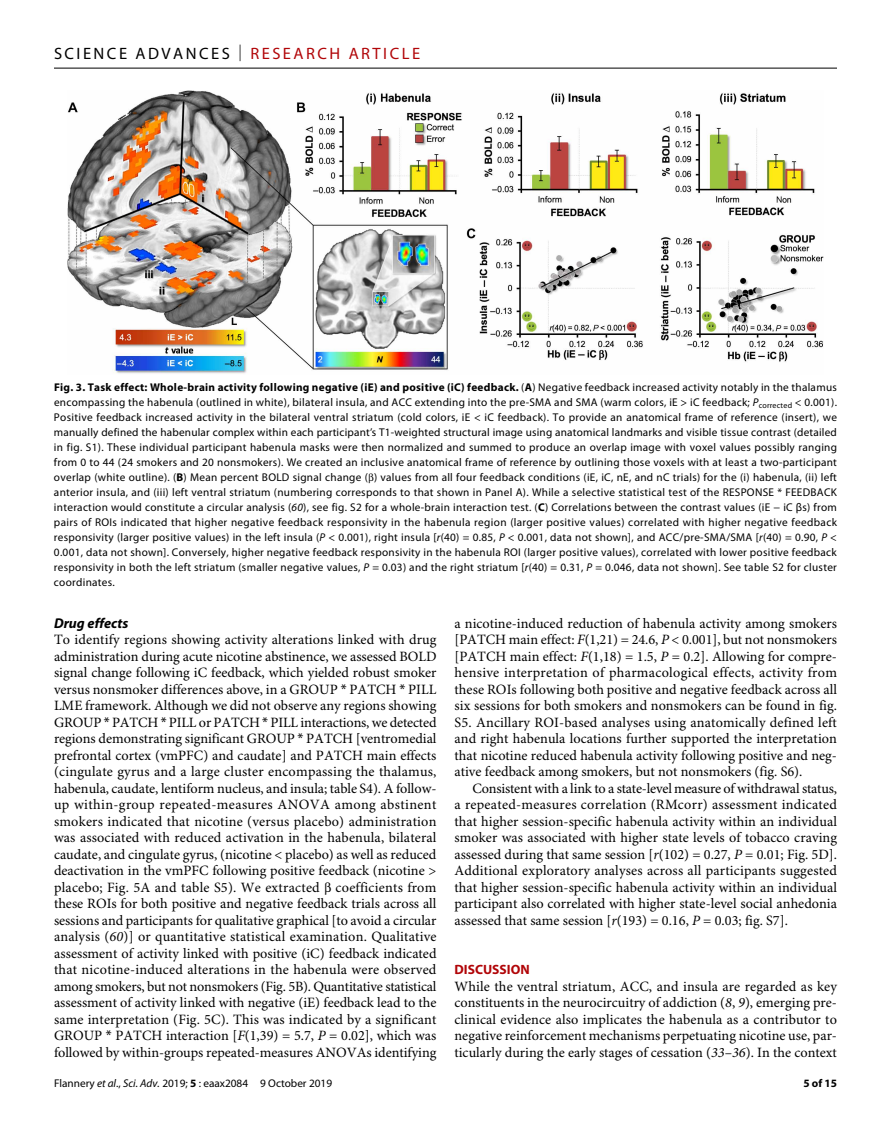
<style>
.page{position:relative;width:891px;height:1134px;background:#fff}
.page>*{position:absolute;margin:0;border:0;box-sizing:border-box;transform-origin:0 0}
.t1{font:16.5px "Myriad Pro";letter-spacing:.15em;color:#000}
.t2{font:14.25px/16.5px "Minion Pro";color:#000;text-align:justify}
.t3{font:italic 700 14.25px "Myriad Pro";color:#000}
.t4{font:700 13.5px "Myriad Pro";color:#b10508}
.t5{font:11.25px/15px "Myriad Pro";letter-spacing:.025em;color:#000;text-align:justify}
.t6{font:11.25px "Myriad Pro";color:#000}
.t7{font:700 11.25px "Myriad Pro";color:#000}
.s1{font-weight:300}
.s2{color:#b10508}
.s3{font-weight:700}
.s4{font-style:italic}
.s5{font-family:"Myriad Pro"}
</style>
<div class="page">
<hr style="left:54px;top:68px;width:783px;height:1px;background:#000">
<img style="left:68px;top:90px;width:756px;height:284px">
<p class="t1" style="left:54px;top:40px;width:368px">SCIENCE ADVANCES <span class="s1">|</span> <span class="s2">RESEARCH ARTICLE</span></p>
<p class="t5" style="left:54px;top:380px;width:785px"><span class="s3">Fig. 3. Task effect: Whole-brain activity following negative (iE) and positive (iC) feedback.</span> (<span class="s3">A</span>) Negative feedback increased activity notably in the thalamus encompassing the habenula (outlined in white), bilateral insula, and ACC extending into the pre-SMA and SMA (warm colors, iE &gt; iC feedback; <span class="s4">P</span><sub>corrected</sub> &lt; 0.001).<br>Positive feedback increased activity in the bilateral ventral striatum (cold colors, iE &lt; iC feedback). To provide an anatomical frame of reference (insert), we manually defined the habenular complex within each participant’s T1-weighted structural image using anatomical landmarks and visible tissue contrast (detailed in fig. S1). These individual participant habenula masks were then normalized and summed to produce an overlap image with voxel values possibly ranging from 0 to 44 (24 smokers and 20 nonsmokers). We created an inclusive anatomical frame of reference by outlining those voxels with at least a two-participant overlap (white outline). (<span class="s3">B</span>) Mean percent BOLD signal change ( ) values from all four feedback conditions (iE, iC, nE, and nC trials) for the (i) habenula, (ii) left anterior insula, and (iii) left ventral striatum (numbering corresponds to that shown in Panel A). While a selective statistical test of the RESPONSE * FEEDBACK interaction would constitute a circular analysis (<span class="s4">60</span>), see fig. S2 for a whole-brain interaction test. (<span class="s3">C</span>) Correlations between the contrast values (iE − iC βs) from pairs of ROIs indicated that higher negative feedback responsivity in the habenula region (larger positive values) correlated with higher negative feedback responsivity (larger positive values) in the left insula (<span class="s4">P</span> &lt; 0.001), right insula [<span class="s4">r</span>(40) = 0.85, <span class="s4">P</span> &lt; 0.001, data not shown], and ACC/pre-SMA/SMA [<span class="s4">r</span>(40) = 0.90, <span class="s4">P</span> &lt; 0.001, data not shown]. Conversely, higher negative feedback responsivity in the habenula ROI (larger positive values), correlated with lower positive feedback responsivity in both the left striatum (smaller negative values, <span class="s4">P</span> = 0.03) and the right striatum [<span class="s4">r</span>(40) = 0.31, <span class="s4">P</span> = 0.046, data not shown]. See table S2 for cluster coordinates.</p>
<p class="t3" style="left:54px;top:614px;width:76px">Drug effects</p>
<p class="t2" style="left:54px;top:633px;width:384px">To identify regions showing activity alterations linked with drug administration during acute nicotine abstinence, we assessed BOLD signal change following iC feedback, which yielded robust smoker versus nonsmoker differences above, in a GROUP <span class="s5">*</span> PATCH <span class="s5">*</span> PILL LME framework. Although we did not observe any regions showing GROUP <span class="s5">*</span> PATCH <span class="s5">*</span> PILL or PATCH <span class="s5">*</span> PILL interactions, we detected regions demonstrating significant GROUP <span class="s5">*</span> PATCH [ventromedial prefrontal cortex (vmPFC) and caudate] and PATCH main effects (cingulate gyrus and a large cluster encompassing the thalamus, habenula, caudate, lentiform nucleus, and insula; table S4). A follow&shy;up within-group repeated-measures ANOVA among abstinent smokers indicated that nicotine (versus placebo) administration was associated with reduced activation in the habenula, bilateral caudate, and cingulate gyrus, (nicotine &lt; placebo) as well as reduced deactivation in the vmPFC following positive feedback (nicotine &gt; placebo; Fig. 5A and table S5). We extracted coefficients from these ROIs for both positive and negative feedback trials across all sessions and participants for qualitative graphical [to avoid a circular analysis (<span class="s4">60</span>)] or quantitative statistical examination. Qualitative assessment of activity linked with positive (iC) feedback indicated that nicotine-induced alterations in the habenula were observed among smokers, but not nonsmokers (Fig. 5B). Quantitative statistical assessment of activity linked with negative (iE) feedback lead to the same interpretation (Fig. 5C). This was indicated by a significant GROUP <span class="s5">*</span> PATCH interaction [<span class="s4">F</span>(1,39) = 5.7, <span class="s4">P</span> = 0.02], which was followed by within-groups repeated-measures ANOVAs identifying</p>
<p class="t6" style="left:54px;top:1074px;width:280px">Flannery <span class="s4">et al</span>., <span class="s4">Sci. Adv.</span> 2019; <span class="s3">5</span> : eaax2084 9 October 2019</p>
<p class="t2" style="left:454px;top:616px;width:384px">a nicotine-induced reduction of habenula activity among smokers [PATCH main effect: <span class="s4">F</span>(1,21) = 24.6, <span class="s4">P</span> &lt; 0.001], but not nonsmokers [PATCH main effect: <span class="s4">F</span>(1,18) = 1.5, <span class="s4">P</span> = 0.2]. Allowing for compre&shy;hensive interpretation of pharmacological effects, activity from these ROIs following both positive and negative feedback across all six sessions for both smokers and nonsmokers can be found in fig.<br>S5. Ancillary ROI-based analyses using anatomically defined left and right habenula locations further supported the interpretation that nicotine reduced habenula activity following positive and neg&shy;ative feedback among smokers, but not nonsmokers (fig. S6).</p>
<p class="t2" style="left:455px;top:781px;width:384px;text-indent:18px">Consistent with a link to a state-level measure of withdrawal status, a repeated-measures correlation (RMcorr) assessment indicated that higher session-specific habenula activity within an individual smoker was associated with higher state levels of tobacco craving assessed during that same session [<span class="s4">r</span>(102) = 0.27, <span class="s4">P</span> = 0.01; Fig. 5D].<br>Additional exploratory analyses across all participants suggested that higher session-specific habenula activity within an individual participant also correlated with higher state-level social anhedonia assessed that same session [<span class="s4">r</span>(193) = 0.16, <span class="s4">P</span> = 0.03; fig. S7].</p>
<p class="t4" style="left:454px;top:959px;width:77px">DISCUSSION</p>
<p class="t2" style="left:454px;top:979px;width:384px">While the ventral striatum, ACC, and insula are regarded as key constituents in the neurocircuitry of addiction (<span class="s4">8</span>, <span class="s4">9</span>), emerging pre&shy;clinical evidence also implicates the habenula as a contributor to negative reinforcement mechanisms perpetuating nicotine use, par&shy;ticularly during the early stages of cessation (<span class="s4">33</span>–<span class="s4">36</span>). In the context</p>
<p class="t7" style="left:803px;top:1074px;width:35px">5 of 15</p>
</div>
